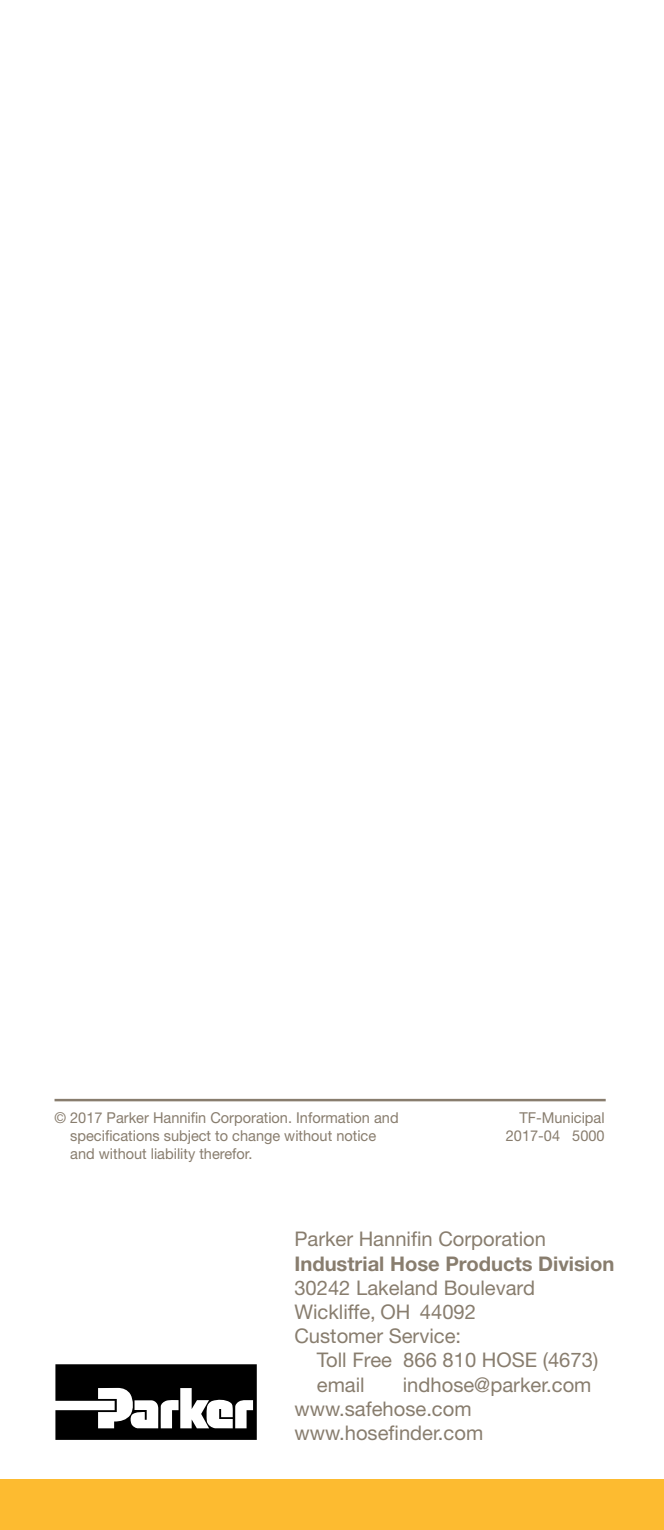
<style>
.page{position:relative;width:664px;height:1530px;background:#fff}
.page>*{position:absolute;margin:0;border:0;box-sizing:border-box;transform-origin:0 0}
.t1{font:20.25px/24.2px "Helvetica Neue LT Std";color:#887d6e}
.t2{font:700 20.25px "Helvetica Neue LT Std";color:#887d6e}
.t3{font:15px/18px "Helvetica Neue";color:#887d6e;text-align:right}
</style>
<div class="page">
<svg style="left:55px;top:1364px;width:202px;height:76px"></svg>
<hr style="left:55px;top:1099px;width:550px;height:2px;background:#887d6e">
<div style="left:0;top:1480px;width:664px;height:50px;background:#fdbb30"></div>
<p class="t3" style="left:70px;top:1108px;width:330px;text-align:left;text-indent:-16px">© 2017 Parker Hannifin Corporation. Information and specifications subject to change without notice and without liability therefor.</p>
<p class="t3" style="left:506px;top:1108px;width:100px">TF-Municipal<br>2017-04 5000</p>
<p class="t1" style="left:294px;top:1227px;width:253px">Parker Hannifin Corporation</p>
<p class="t2" style="left:294px;top:1251px;width:321px">Industrial Hose Products Division</p>
<p class="t1" style="left:294px;top:1275px;width:242px">30242 Lakeland Boulevard<br>Wickliffe, OH 44092<br>Customer Service:</p>
<p class="t1" style="left:317px;top:1348px;width:283px">Toll Free 866 810 HOSE (4673) email</p>
<p class="t1" style="left:294px;top:1372px;width:298px;text-indent:108px">indhose@parker.com www.safehose.com www.hosefinder.com</p>
</div>
